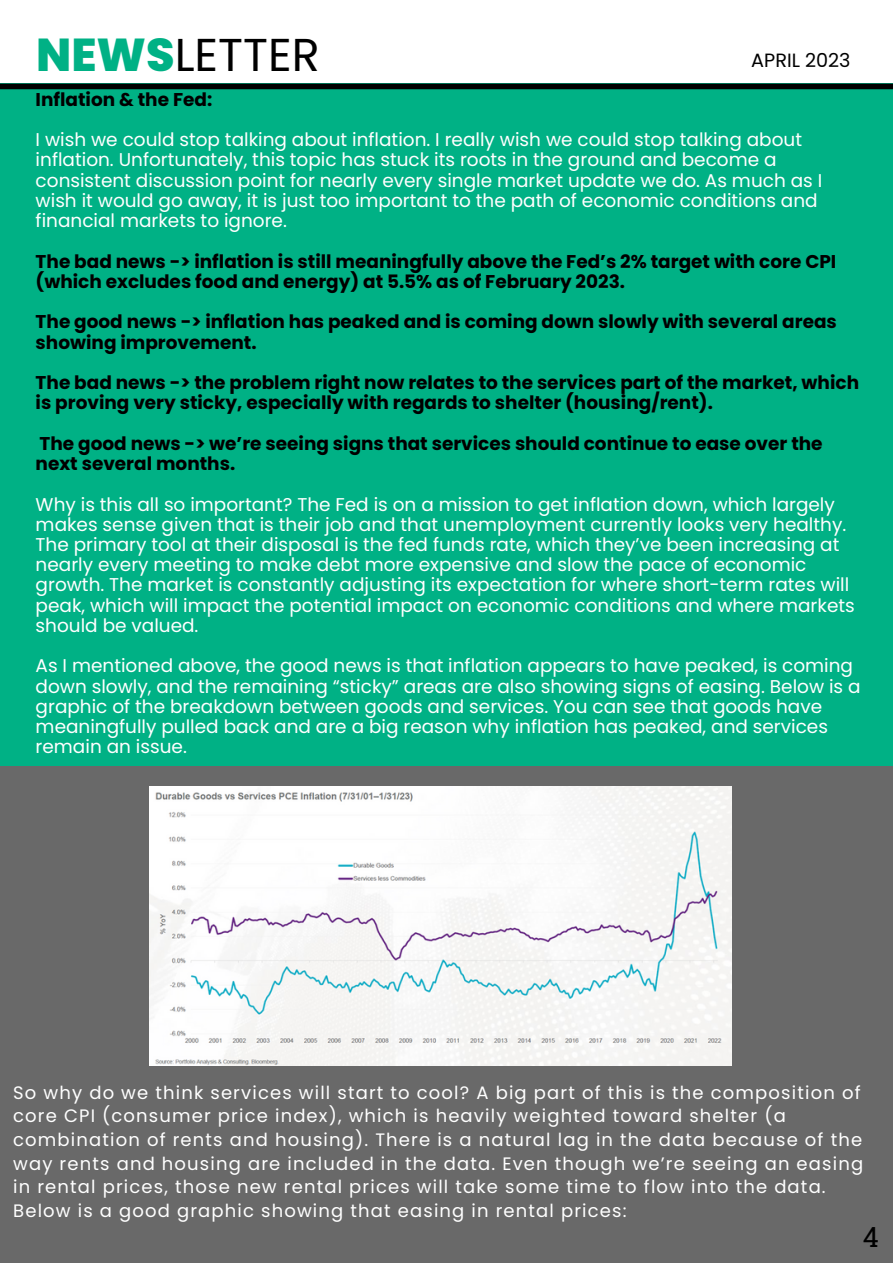
<style>
.page{position:relative;width:893px;height:1264px;background:#fff}
.page>*{position:absolute;margin:0;border:0;box-sizing:border-box;transform-origin:0 0}
.t1{font:46.05px "Poppins";color:#000}
.t2{font:27.75px "Roboto Slab";color:#000}
.t3{font:19.2px "Poppins";color:#000}
.t4{font:18.45px/20.2px "Poppins";color:#fff}
.t5{font:700 18.45px/20.2px "Poppins";color:#000}
.t6{font:18px/23.5px "Poppins";letter-spacing:.065em;color:#fff}
.s1{font-weight:800;color:#00b185}
</style>
<div class="page">
<div style="left:0;top:83px;width:892px;height:683px;background:#00b185"></div>
<div style="left:0;top:765px;width:892px;height:497px;background:#696969"></div>
<div style="left:150px;top:786px;width:581px;height:279px;background:#f7f7f7"></div>
<div style="left:0;top:84px;width:892px;height:5px;background:#000"></div>
<h1 class="t1" style="left:36px;top:23px;width:285px"><span class="s1">NEWS</span>LETTER</h1>
<p class="t3" style="left:751px;top:47px;width:101px">APRIL 2023</p>
<p class="t5" style="left:36px;top:89px;width:178px">Inflation &amp; the Fed:</p>
<p class="t4" style="left:36px;top:129px;width:788px">I wish we could stop talking about inflation. I really wish we could stop talking about inflation. Unfortunately, this topic has stuck its roots in the ground and become a consistent discussion point for nearly every single market update we do. As much as I wish it would go away, it is just too important to the path of economic conditions and financial markets to ignore.</p>
<p class="t5" style="left:36px;top:251px;width:802px">The bad news -&gt; inflation is still meaningfully above the Fed’s 2% target with core CPI (which excludes food and energy) at 5.5% as of February 2023.</p>
<p class="t5" style="left:36px;top:312px;width:802px">The good news -&gt; inflation has peaked and is coming down slowly with several areas showing improvement.</p>
<p class="t5" style="left:36px;top:372px;width:824px">The bad news -&gt; the problem right now relates to the services part of the market, which is proving very sticky, especially with regards to shelter (housing/rent).</p>
<p class="t5" style="left:36px;top:433px;width:788px">The good news -&gt; we’re seeing signs that services should continue to ease over the next several months.</p>
<p class="t4" style="left:36px;top:494px;width:820px">Why is this all so important? The Fed is on a mission to get inflation down, which largely makes sense given that is their job and that unemployment currently looks very healthy.<br>The primary tool at their disposal is the fed funds rate, which they’ve been increasing at nearly every meeting to make debt more expensive and slow the pace of economic growth. The market is constantly adjusting its expectation for where short-term rates will peak, which will impact the potential impact on economic conditions and where markets should be valued.</p>
<p class="t4" style="left:36px;top:656px;width:826px">As I mentioned above, the good news is that inflation appears to have peaked, is coming down slowly, and the remaining “sticky” areas are also showing signs of easing. Below is a graphic of the breakdown between goods and services. You can see that goods have meaningfully pulled back and are a big reason why inflation has peaked, and services remain an issue.</p>
<p class="t6" style="left:13px;top:1080px;width:851px">So why do we think services will start to cool? A big part of this is the composition of core CPI (consumer price index), which is heavily weighted toward shelter (a combination of rents and housing). There is a natural lag in the data because of the way rents and housing are included in the data. Even though we’re seeing an easing in rental prices, those new rental prices will take some time to flow into the data.<br>Below is a good graphic showing that easing in rental prices:</p>
<h2 class="t2" style="left:862px;top:1218px;width:18px">4</h2>
</div>
